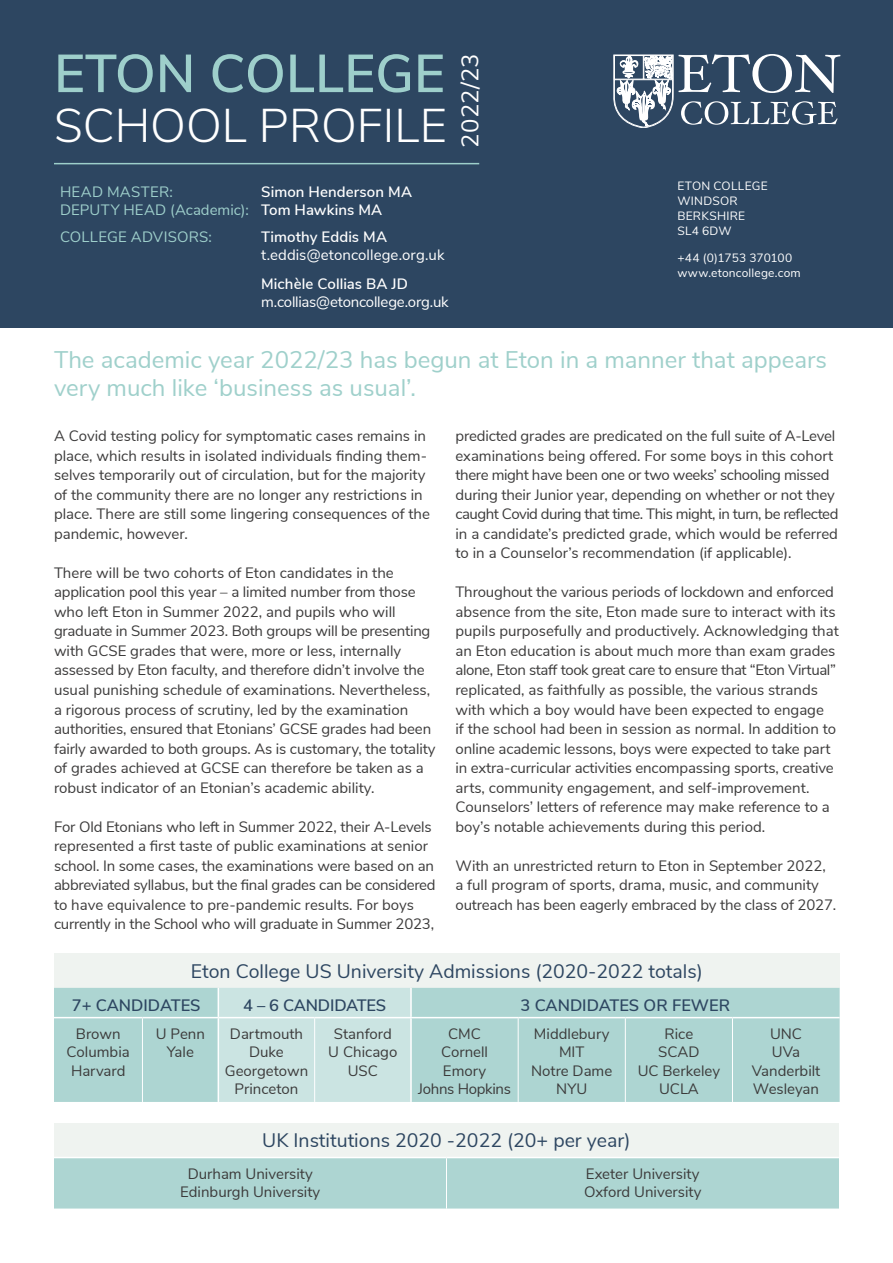
<style>
.page{position:relative;width:893px;height:1263px;background:#fff}
.page>*{position:absolute;margin:0;border:0;box-sizing:border-box;transform-origin:0 0}
.t1{font:600 53.25px "Nunito Sans";color:#9ecfcb}
.t2{font:300 47.25px "Nunito Sans";color:#fff}
.t3{font:24px/28.8px "Nunito Sans";color:#9fd0cb}
.t4{font:24px "Nunito Sans";letter-spacing:.01em;color:#fff}
.t5{font:19.5px "Nunito Sans";color:#2d4661}
.t6{font:600 16.5px "Nunito Sans";letter-spacing:-.01em;color:#2d4661}
.t7{font:15px/19.5px "Nunito Sans";color:#3c3b3b;text-align:center}
.t8{font:600 15px/18px "Nunito Sans";letter-spacing:.005em;color:#fff}
.t9{font:15px "Nunito Sans";letter-spacing:-.01em;color:#fff}
.t10{font:15px/18px "Nunito Sans";letter-spacing:.01em;color:#9ecfcb}
.t11{font:12px/15px "Nunito Sans";letter-spacing:.02em;color:#fff}
</style>
<div class="page">
<div style="left:0;top:0;width:893px;height:327px;background:#2d4661"></div>
<hr style="left:54px;top:163px;width:425px;height:1px;background:#9dcfca">
<div style="left:54px;top:954px;width:786px;height:34px;background:#eff3f0"></div>
<div style="left:54px;top:988px;width:786px;height:114px;background:#add5d2"></div>
<div style="left:218px;top:988px;width:192px;height:114px;background:#cbe4e2"></div>
<hr style="left:410px;top:988px;width:2px;height:29px;background:#fff">
<hr style="left:411px;top:1017px;width:107px;height:1px;background:#fff">
<hr style="left:518px;top:1017px;width:107px;height:1px;background:#fff">
<hr style="left:625px;top:1017px;width:107px;height:1px;background:#fff">
<hr style="left:732px;top:1017px;width:108px;height:1px;background:#fff">
<hr style="left:518px;top:1018px;width:1px;height:84px;background:#fff">
<hr style="left:625px;top:1018px;width:1px;height:84px;background:#fff">
<hr style="left:732px;top:1018px;width:1px;height:84px;background:#fff">
<hr style="left:218px;top:1017px;width:97px;height:1px;background:#fff">
<hr style="left:315px;top:1017px;width:96px;height:1px;background:#fff">
<hr style="left:410px;top:1018px;width:2px;height:84px;background:#fff">
<hr style="left:314px;top:1018px;width:1px;height:84px;background:#fff">
<hr style="left:54px;top:1017px;width:88px;height:1px;background:#fff">
<hr style="left:142px;top:1017px;width:76px;height:1px;background:#fff">
<hr style="left:218px;top:1018px;width:1px;height:84px;background:#fff">
<hr style="left:142px;top:1018px;width:1px;height:84px;background:#fff">
<div style="left:54px;top:1123px;width:785px;height:34px;background:#eff3f0"></div>
<div style="left:54px;top:1158px;width:785px;height:50px;background:#add5d2"></div>
<hr style="left:446px;top:1158px;width:1px;height:50px;background:#fff">
<svg style="left:613px;top:54px;width:227px;height:74px"></svg>
<h1 class="t1" style="left:54px;top:35px;width:393px">ETON COLLEGE</h1>
<h2 class="t2" style="left:54px;top:91px;width:395px">SCHOOL PROFILE</h2>
<h3 class="t4" style="left:453px;top:148px;width:96px;rotate:-90deg">2022/23</h3>
<p class="t10" style="left:60px;top:182px;width:190px">HEAD MASTER:<br>DEPUTY HEAD (Academic):</p>
<p class="t8" style="left:261px;top:182px;width:152px">Simon Henderson MA<br>Tom Hawkins MA</p>
<p class="t10" style="left:60px;top:227px;width:154px">COLLEGE ADVISORS:</p>
<p class="t8" style="left:261px;top:227px;width:127px">Timothy Eddis MA</p>
<p class="t9" style="left:261px;top:244px;width:185px">t.eddis@etoncollege.org.uk</p>
<p class="t8" style="left:261px;top:273px;width:148px">Michèle Collias BA JD</p>
<p class="t9" style="left:261px;top:290px;width:189px">m.collias@etoncollege.org.uk</p>
<p class="t11" style="left:677px;top:178px;width:92px">ETON COLLEGE<br>WINDSOR<br>BERKSHIRE<br>SL4 6DW</p>
<p class="t11" style="left:677px;top:250px;width:125px">+44 (0)1753 370100 www.etoncollege.com</p>
<h3 class="t3" style="left:54px;top:343px;width:774px">The academic year 2022/23 has begun at Eton in a manner that appears very much like ‘business as usual’.</h3>
<p class="t7" style="left:54px;top:426px;width:377px;text-align:left">A Covid testing policy for symptomatic cases remains in place, which results in isolated individuals finding them&shy;selves temporarily out of circulation, but for the majority of the community there are no longer any restrictions in place. There are still some lingering consequences of the pandemic, however.</p>
<p class="t7" style="left:54px;top:562px;width:383px;text-align:left">There will be two cohorts of Eton candidates in the application pool this year – a limited number from those who left Eton in Summer 2022, and pupils who will graduate in Summer 2023. Both groups will be presenting with GCSE grades that were, more or less, internally assessed by Eton faculty, and therefore didn’t involve the usual punishing schedule of examinations. Nevertheless, a rigorous process of scrutiny, led by the examination authorities, ensured that Etonians’ GCSE grades had been fairly awarded to both groups. As is customary, the totality of grades achieved at GCSE can therefore be taken as a robust indicator of an Etonian’s academic ability.</p>
<p class="t7" style="left:54px;top:816px;width:383px;text-align:left">For Old Etonians who left in Summer 2022, their A-Levels represented a first taste of public examinations at senior school. In some cases, the examinations were based on an abbreviated syllabus, but the final grades can be considered to have equivalence to pre-pandemic results. For boys currently in the School who will graduate in Summer 2023,</p>
<p class="t7" style="left:455px;top:426px;width:384px;text-align:left">predicted grades are predicated on the full suite of A-Level examinations being offered. For some boys in this cohort there might have been one or two weeks’ schooling missed during their Junior year, depending on whether or not they caught Covid during that time. This might, in turn, be reflected in a candidate’s predicted grade, which would be referred to in a Counselor’s recommendation (if applicable).</p>
<p class="t7" style="left:455px;top:582px;width:385px;text-align:left">Throughout the various periods of lockdown and enforced absence from the site, Eton made sure to interact with its pupils purposefully and productively. Acknowledging that an Eton education is about much more than exam grades alone, Eton staff took great care to ensure that “Eton Virtual” replicated, as faithfully as possible, the various strands with which a boy would have been expected to engage<br>if the school had been in session as normal. In addition to online academic lessons, boys were expected to take part in extra-curricular activities encompassing sports, creative arts, community engagement, and self-improvement.<br>Counselors’ letters of reference may make reference to a boy’s notable achievements during this period.</p>
<p class="t7" style="left:455px;top:855px;width:382px;text-align:left">With an unrestricted return to Eton in September 2022, a full program of sports, drama, music, and community outreach has been eagerly embraced by the class of 2027.</p>
<h3 class="t5" style="left:191px;top:957px;width:513px">Eton College US University Admissions (2020-2022 totals)</h3>
<p class="t6" style="left:72px;top:993px;width:130px">7+ CANDIDATES</p>
<p class="t6" style="left:243px;top:993px;width:145px">4 – 6 CANDIDATES</p>
<p class="t6" style="left:520px;top:993px;width:211px">3 CANDIDATES OR FEWER</p>
<p class="t7" style="left:67px;top:1023px;width:65px;line-height:18.5px">Brown<br>Columbia<br>Harvard</p>
<p class="t7" style="left:156px;top:1023px;width:51px;line-height:18.5px">U Penn<br>Yale</p>
<p class="t7" style="left:225px;top:1023px;width:85px;line-height:18.5px">Dartmouth<br>Duke<br>Georgetown<br>Princeton</p>
<p class="t7" style="left:328px;top:1023px;width:71px;line-height:18.5px">Stanford<br>U Chicago<br>USC</p>
<p class="t7" style="left:418px;top:1023px;width:94px;line-height:18.5px">CMC<br>Cornell<br>Emory<br>Johns Hopkins</p>
<p class="t7" style="left:531px;top:1023px;width:83px;line-height:18.5px">Middlebury<br>MIT<br>Notre Dame<br>NYU</p>
<p class="t7" style="left:638px;top:1023px;width:84px;line-height:18.5px">Rice<br>SCAD<br>UC Berkeley<br>UCLA</p>
<p class="t7" style="left:752px;top:1023px;width:70px;line-height:18.5px">UNC<br>UVa<br>Vanderbilt<br>Wesleyan</p>
<h3 class="t5" style="left:262px;top:1126px;width:370px">UK Institutions 2020 -2022 (20+ per year)</h3>
<p class="t7" style="left:180px;top:1163px;width:142px;line-height:18.5px">Durham University<br>Edinburgh University</p>
<p class="t7" style="left:584px;top:1163px;width:119px;line-height:18.5px;text-align:left">Exeter University<br>Oxford University</p>
</div>
